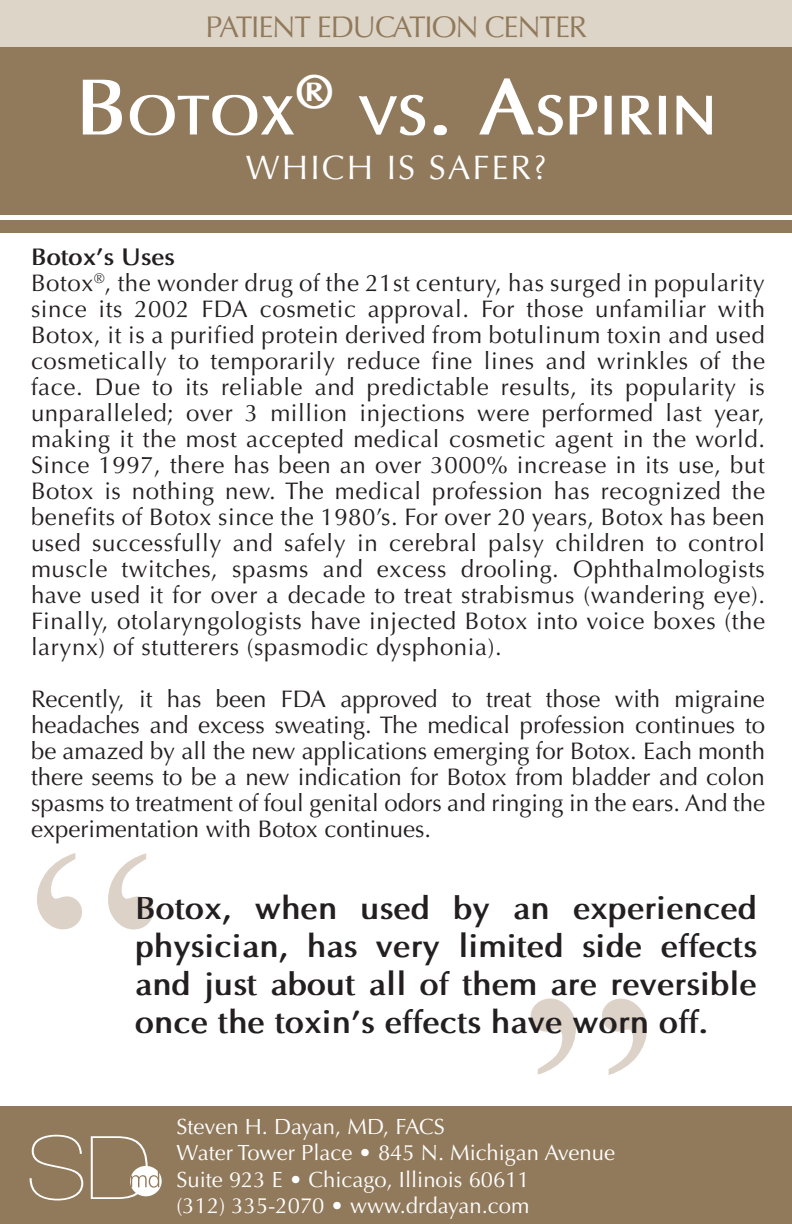
<style>
.page{position:relative;width:792px;height:1224px;background:#fff}
.page>*{position:absolute;margin:0;border:0;box-sizing:border-box;transform-origin:0 0}
.t1{font:304px "Times New Roman";color:#dcd2c7}
.t2{font:700 56px "Optima";color:#fff}
.t3{font:700 46.6px "Optima";color:#fff}
.t4{font:34px "Optima LT Std";letter-spacing:.06em;color:#fff}
.t5{font:700 32px/38px "Optima";color:#231f20;text-align:justify}
.t6{font:30px "Optima LT Std";letter-spacing:-.04em;color:#91795b}
.t7{font:24px/26px "Optima LT Std";color:#231f20;text-align:justify}
.t8{font:700 24px "Optima";color:#231f20}
.t9{font:22px "Optima LT Std";color:#fff}
.s1{font-size:80px}
</style>
<div class="page">
<div style="left:0;top:1px;width:792px;height:214px;background:#91795b"></div>
<div style="left:0;top:0;width:792px;height:47px;background:#dcd5c8"></div>
<div style="left:0;top:220px;width:792px;height:12px;background:#91795b"></div>
<div style="left:0;top:1107px;width:792px;height:117px;background:#91795b"></div>
<svg style="left:29px;top:1135px;width:54px;height:65px"></svg>
<svg style="left:130px;top:1166px;width:32px;height:30px"></svg>
<svg style="left:91px;top:1136px;width:68px;height:63px"></svg>
<p class="t6" style="left:205px;top:9px;width:383px">PATIENT EDUCATION CENTER</p>
<p class="t2" style="left:75px;top:81px;width:222px"><span class="s1">B</span>OTOX</p>
<p class="t3" style="left:296px;top:64px;width:38px">®</p>
<p class="t2" style="left:358px;top:81px;width:361px">VS<span class="s1">. A</span>SPIRIN</p>
<p class="t4" style="left:246px;top:148px;width:302px">Which is safer?</p>
<p class="t8" style="left:31px;top:242px;width:145px">Botox’s Uses</p>
<p class="t7" style="left:31px;top:270px;width:736px">Botox<sup>®</sup>, the wonder drug of the 21st century, has surged in popularity since its 2002 FDA cosmetic approval. For those unfamiliar with Botox, it is a purified protein derived from botulinum toxin and used cosmetically to temporarily reduce fine lines and wrinkles of the face. Due to its reliable and predictable results, its popularity is unparalleled; over 3 million injections were performed last year, making it the most accepted medical cosmetic agent in the world.<br>Since 1997, there has been an over 3000% increase in its use, but Botox is nothing new. The medical profession has recognized the benefits of Botox since the 1980’s. For over 20 years, Botox has been used successfully and safely in cerebral palsy children to control muscle twitches, spasms and excess drooling. Ophthalmologists have used it for over a decade to treat strabismus (wandering eye).<br>Finally, otolaryngologists have injected Botox into voice boxes (the larynx) of stutterers (spasmodic dysphonia).</p>
<p class="t7" style="left:31px;top:686px;width:736px">Recently, it has been FDA approved to treat those with migraine headaches and excess sweating. The medical profession continues to be amazed by all the new applications emerging for Botox. Each month there seems to be a new indication for Botox from bladder and colon spasms to treatment of foul genital odors and ringing in the ears. And the experimentation with Botox continues.</p>
<p class="t1" style="left:27px;top:753px;width:136px">“</p>
<p class="t5" style="left:135px;top:889px;width:623px">Botox, when used by an experienced</p>
<p class="t5" style="left:135px;top:927px;width:624px">physician, has very limited side effects and just about all of them are reversible once the toxin’s effects have worn off.</p>
<p class="t1" style="left:657px;top:1175px;width:136px;rotate:-180deg">“</p>
<p class="t9" style="left:177px;top:1114px;width:268px">Steven H . Dayan, MD, FACS</p>
<p class="t9" style="left:177px;top:1140px;width:440px">Water Tower Place • 845 N. Michigan Avenue</p>
<p class="t9" style="left:177px;top:1166px;width:355px">Suite 923 E • Chicago, Illinois 60611</p>
<p class="t9" style="left:177px;top:1193px;width:354px">(312) 335-2070 • www.drdayan.com</p>
</div>
